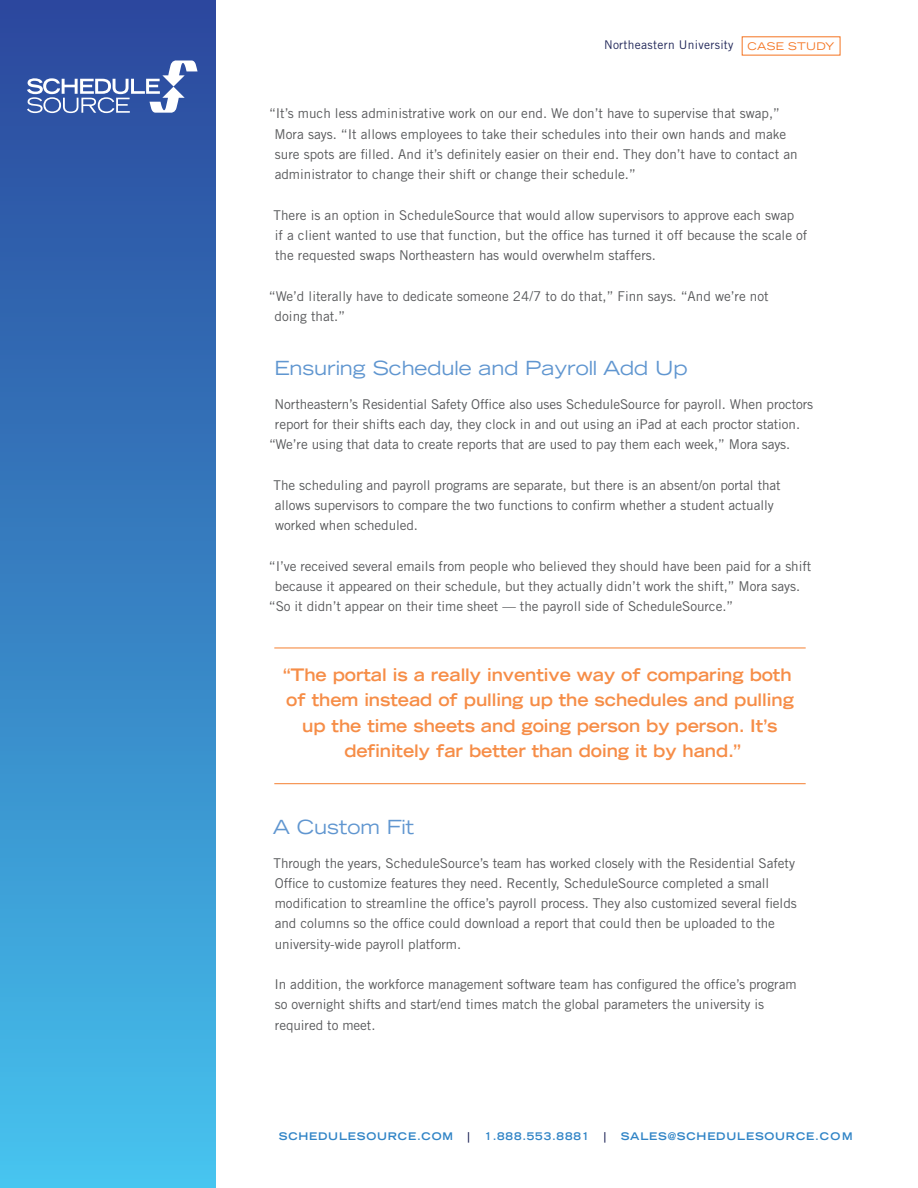
<style>
.page{position:relative;width:918px;height:1188px;background:#fff}
.page>*{position:absolute;margin:0;border:0;box-sizing:border-box;transform-origin:0 0}
.t1{font:expanded 19.5px "Trade Gothic LH";letter-spacing:-.005em;color:#6096d0}
.t2{font:700 expanded 17.25px/25.5px "Trade Gothic LH";letter-spacing:-.005em;color:#f68d47;text-align:center}
.t3{font:13.5px/20.2px "Trade Gothic";letter-spacing:-.005em;color:#58595b}
.t4{font:12px "Trade Gothic";letter-spacing:.025em;color:#212759}
.t5{font:700 expanded 10.5px "Trade Gothic LH";letter-spacing:.075em;color:#3084c6}
.t6{font:700 expanded 10.5px "Trade Gothic LH";color:#212759}
.s1{font-family:"Trade Gothic LH";font-stretch:expanded;font-size:10.5px;color:#f47421}
</style>
<div class="page">
<div style="left:0;top:0;width:216px;height:1188px;background:linear-gradient(to bottom,#2a459b,#45c1ed)"></div>
<svg style="left:27px;top:61px;width:171px;height:52px"></svg>
<hr style="left:274px;top:647px;width:532px;height:2px;background:#f68d47">
<hr style="left:274px;top:783px;width:532px;height:1px;background:#f68d47">
<p class="t4" style="left:604px;top:38px;width:232px">Northeastern University <span class="s1">CASE STUDY</span></p>
<p class="t3" style="left:275px;top:103px;width:524px;text-indent:-6px">“It’s much less administrative work on our end. We don’t have to supervise that swap,” Mora says. “It allows employees to take their schedules into their own hands and make sure spots are filled. And it’s definitely easier on their end. They don’t have to contact an administrator to change their shift or change their schedule.”</p>
<p class="t3" style="left:274px;top:205px;width:535px">There is an option in ScheduleSource that would allow supervisors to approve each swap<br>if a client wanted to use that function, but the office has turned it off because the scale of the requested swaps Northeastern has would overwhelm staffers.</p>
<p class="t3" style="left:275px;top:286px;width:495px;text-indent:-6px">“We’d literally have to dedicate someone 24/7 to do that,” Finn says. “And we’re not doing that.”</p>
<h1 class="t1" style="left:274px;top:355px;width:415px">Ensuring Schedule and Payroll Add Up</h1>
<p class="t3" style="left:275px;top:394px;width:540px">Northeastern’s Residential Safety Office also uses ScheduleSource for payroll. When proctors</p>
<p class="t3" style="left:275px;top:414px;width:527px">report for their shifts each day, they clock in and out using an iPad at each proctor station.</p>
<p class="t3" style="left:269px;top:434px;width:523px">“We’re using that data to create reports that are used to pay them each week,” Mora says.</p>
<p class="t3" style="left:274px;top:475px;width:509px">The scheduling and payroll programs are separate, but there is an absent/on portal that allows supervisors to compare the two functions to confirm whether a student actually worked when scheduled.</p>
<p class="t3" style="left:269px;top:556px;width:544px">“I’ve received several emails from people who believed they should have been paid for a shift</p>
<p class="t3" style="left:275px;top:576px;width:527px">because it appeared on their schedule, but they actually didn’t work the shift,” Mora says.</p>
<p class="t3" style="left:269px;top:596px;width:466px">“So it didn’t appear on their time sheet — the payroll side of ScheduleSource.”</p>
<p class="t2" style="left:283px;top:662px;width:512px">“The portal is a really inventive way of comparing both of them instead of pulling up the schedules and pulling up the time sheets and going person by person. It’s definitely far better than doing it by hand.”</p>
<h1 class="t1" style="left:273px;top:814px;width:143px">A Custom Fit</h1>
<p class="t3" style="left:274px;top:853px;width:525px">Through the years, ScheduleSource’s team has worked closely with the Residential Safety Office to customize features they need. Recently, ScheduleSource completed a small modification to streamline the office’s payroll process. They also customized several fields and columns so the office could download a report that could then be uploaded to the university-wide payroll platform.</p>
<p class="t3" style="left:274px;top:974px;width:524px">In addition, the workforce management software team has configured the office’s program so overnight shifts and start/end times match the global parameters the university is required to meet.</p>
<p class="t5" style="left:279px;top:1129px;width:176px">SCHEDULESOURCE.COM</p>
<p class="t6" style="left:467px;top:1129px;width:4px">|</p>
<p class="t5" style="left:484px;top:1129px;width:106px">1.888.553.8881</p>
<p class="t6" style="left:604px;top:1129px;width:4px">|</p>
<p class="t5" style="left:621px;top:1129px;width:233px">SALES@SCHEDULESOURCE.COM</p>
</div>
